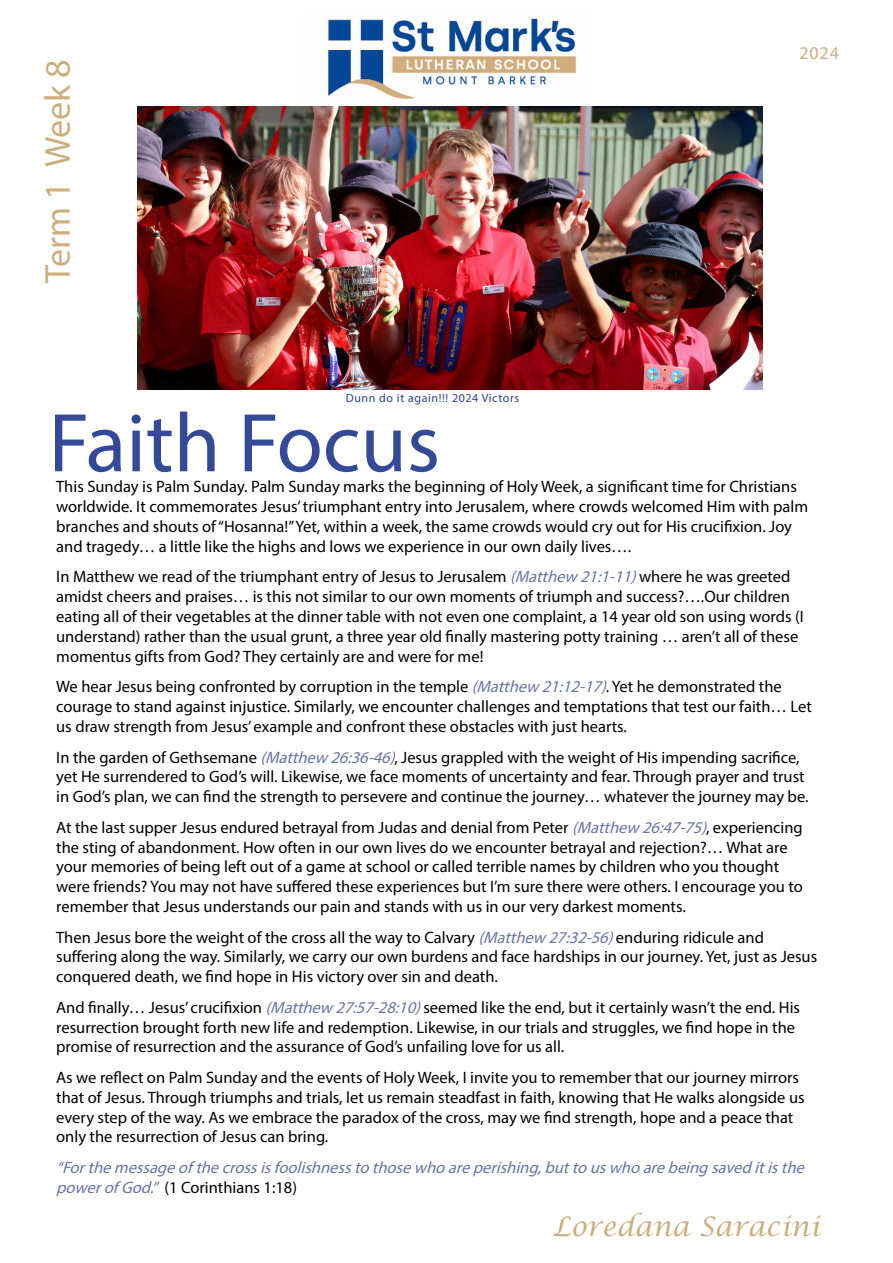
<style>
.page{position:relative;width:893px;height:1263px;background:#fff}
.page>*{position:absolute;margin:0;border:0;box-sizing:border-box;transform-origin:0 0}
.t1{font:84.15px "Myriad Pro";color:#344a98}
.t2{font:36px "Myriad Pro";color:#cdaf7d}
.t3{font:italic 27px "Lucida Calligraphy";color:#cdaf7d}
.t4{font:18px "Myriad Pro";color:#cdaf7d}
.t5{font:16.5px/19.8px "Myriad Pro";color:#000}
.t6{font:italic 16.5px/19.8px "Myriad Pro";color:#6874a9}
.t7{font:12px "Myriad Pro";letter-spacing:.05em;color:#284393}
.s1{font-style:italic;color:#6874a9}
.s2{font-style:normal;color:#000}
</style>
<div class="page">
<img style="left:138px;top:106px;width:624px;height:284px">
<img style="left:328px;top:18px;width:248px;height:81px">
<p class="t2" style="left:35px;top:283px;width:225px;rotate:-90deg">Term 1 Week 8</p>
<p class="t7" style="left:346px;top:391px;width:175px">Dunn do it again!!! 2024 Victors</p>
<p class="t1" style="left:49px;top:391px;width:393px">Faith Focus</p>
<p class="t4" style="left:799px;top:42px;width:41px">2024</p>
<p class="t5" style="left:56px;top:477px;width:753px">This Sunday is Palm Sunday. Palm Sunday marks the beginning of Holy Week, a significant time for Christians worldwide. It commemorates Jesus’ triumphant entry into Jerusalem, where crowds welcomed Him with palm branches and shouts of “Hosanna!” Yet, within a week, the same crowds would cry out for His crucifixion. Joy and tragedy… a little like the highs and lows we experience in our own daily lives….</p>
<p class="t5" style="left:56px;top:567px;width:749px">In Matthew we read of the triumphant entry of Jesus to Jerusalem <span class="s1">(Matthew 21:1-11)</span>where he was greeted amidst cheers and praises… is this not similar to our own moments of triumph and success?….Our children eating all of their vegetables at the dinner table with not even one complaint, a 14 year old son using words (I understand) rather than the usual grunt, a three year old finally mastering potty training … aren’t all of these momentus gifts from God? They certainly are and were for me!</p>
<p class="t5" style="left:56px;top:677px;width:757px">We hear Jesus being confronted by corruption in the temple <span class="s1">(Matthew 21:12-17)</span>. Yet he demonstrated the courage to stand against injustice. Similarly, we encounter challenges and temptations that test our faith… Let us draw strength from Jesus’ example and confront these obstacles with just hearts.</p>
<p class="t5" style="left:56px;top:747px;width:754px">In the garden of Gethsemane <span class="s1">(Matthew 26:36-46)</span>, Jesus grappled with the weight of His impending sacrifice, yet He surrendered to God’s will. Likewise, we face moments of uncertainty and fear. Through prayer and trust in God’s plan, we can find the strength to persevere and continue the journey… whatever the journey may be.</p>
<p class="t5" style="left:56px;top:817px;width:748px">At the last supper Jesus endured betrayal from Judas and denial from Peter <span class="s1">(Matthew 26:47-75)</span>, experiencing the sting of abandonment. How often in our own lives do we encounter betrayal and rejection?… What are your memories of being left out of a game at school or called terrible names by children who you thought were friends? You may not have suffered these experiences but I’m sure there were others. I encourage you to remember that Jesus understands our pain and stands with us in our very darkest moments.</p>
<p class="t5" style="left:56px;top:927px;width:762px">Then Jesus bore the weight of the cross all the way to Calvary <span class="s1">(Matthew 27:32-56)</span>enduring ridicule and suffering along the way. Similarly, we carry our own burdens and face hardships in our journey. Yet, just as Jesus conquered death, we find hope in His victory over sin and death.</p>
<p class="t5" style="left:56px;top:997px;width:745px">And finally… Jesus’ crucifixion <span class="s1">(Matthew 27:57-28:10)</span>seemed like the end, but it certainly wasn’t the end. His resurrection brought forth new life and redemption. Likewise, in our trials and struggles, we find hope in the promise of resurrection and the assurance of God’s unfailing love for us all.</p>
<p class="t5" style="left:56px;top:1067px;width:750px">As we reflect on Palm Sunday and the events of Holy Week, I invite you to remember that our journey mirrors that of Jesus. Through triumphs and trials, let us remain steadfast in faith, knowing that He walks alongside us every step of the way. As we embrace the paradox of the cross, may we find strength, hope and a peace that only the resurrection of Jesus can bring.</p>
<p class="t6" style="left:56px;top:1157px;width:754px">“Forthemessageofthecrossisfoolishnesstothosewhoareperishing,buttouswhoarebeingsaveditisthe powerofGod.” <span class="s2">(1 Corinthians 1:18)</span></p>
<p class="t3" style="left:553px;top:1210px;width:269px">Loredana Saracini</p>
</div>
